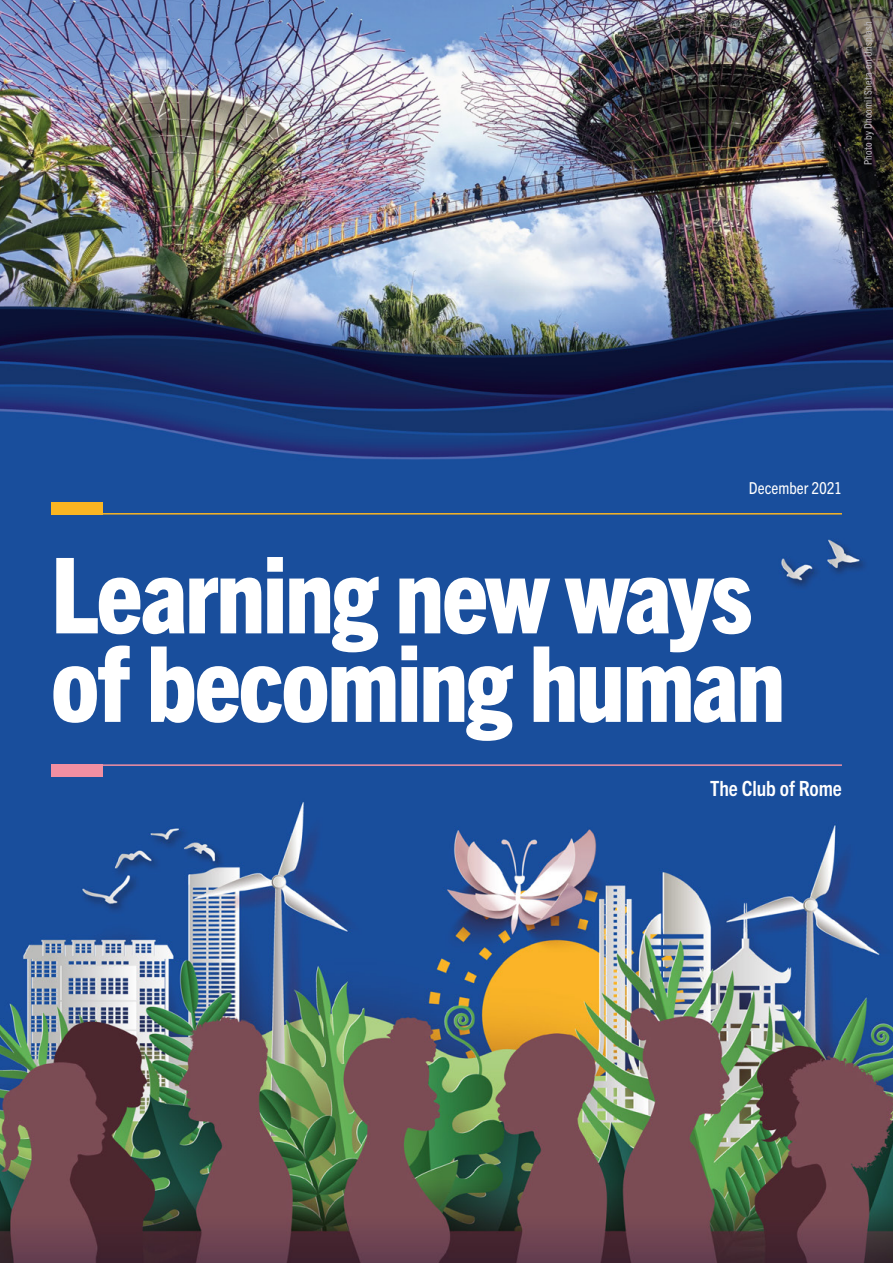
<style>
.page{position:relative;width:893px;height:1263px;background:#fff}
.page>*{position:absolute;margin:0;border:0;box-sizing:border-box;transform-origin:0 0}
.t1{font:800 condensed 105px/88.5px "Trade Gothic Next LT Pro";letter-spacing:-.02em;color:#fff}
.t2{font:700 condensed 21px "Trade Gothic Next LT Pro";letter-spacing:-.005em;color:#fff}
.t3{font:condensed 16.5px "Trade Gothic Next LT Pro";color:#fff}
.t4{font:condensed 10.5px "Trade Gothic Next LT Pro";letter-spacing:.025em;color:#bfbdc3}
</style>
<div class="page">
<img style="left:0;top:0;width:893px;height:1263px">
<div style="left:51px;top:502px;width:51px;height:12px;background:#fab522"></div>
<div style="left:51px;top:764px;width:51px;height:13px;background:#f18fa2"></div>
<hr style="left:51px;top:513px;width:791px;height:1px;background:#fab522">
<hr style="left:51px;top:764px;width:791px;height:2px;background:#f18fa2">
<img style="left:754px;top:0;width:139px;height:320px">
<p class="t4" style="left:861px;top:165px;width:146px;rotate:-90deg">Photo by Dhoomil Sheta on Unsplash</p>
<p class="t3" style="left:749px;top:477px;width:95px">December 2021</p>
<p class="t1" style="left:51px;top:545px;width:736px">Learning new ways of becoming human</p>
<p class="t2" style="left:710px;top:774px;width:133px">The Club of Rome</p>
</div>
